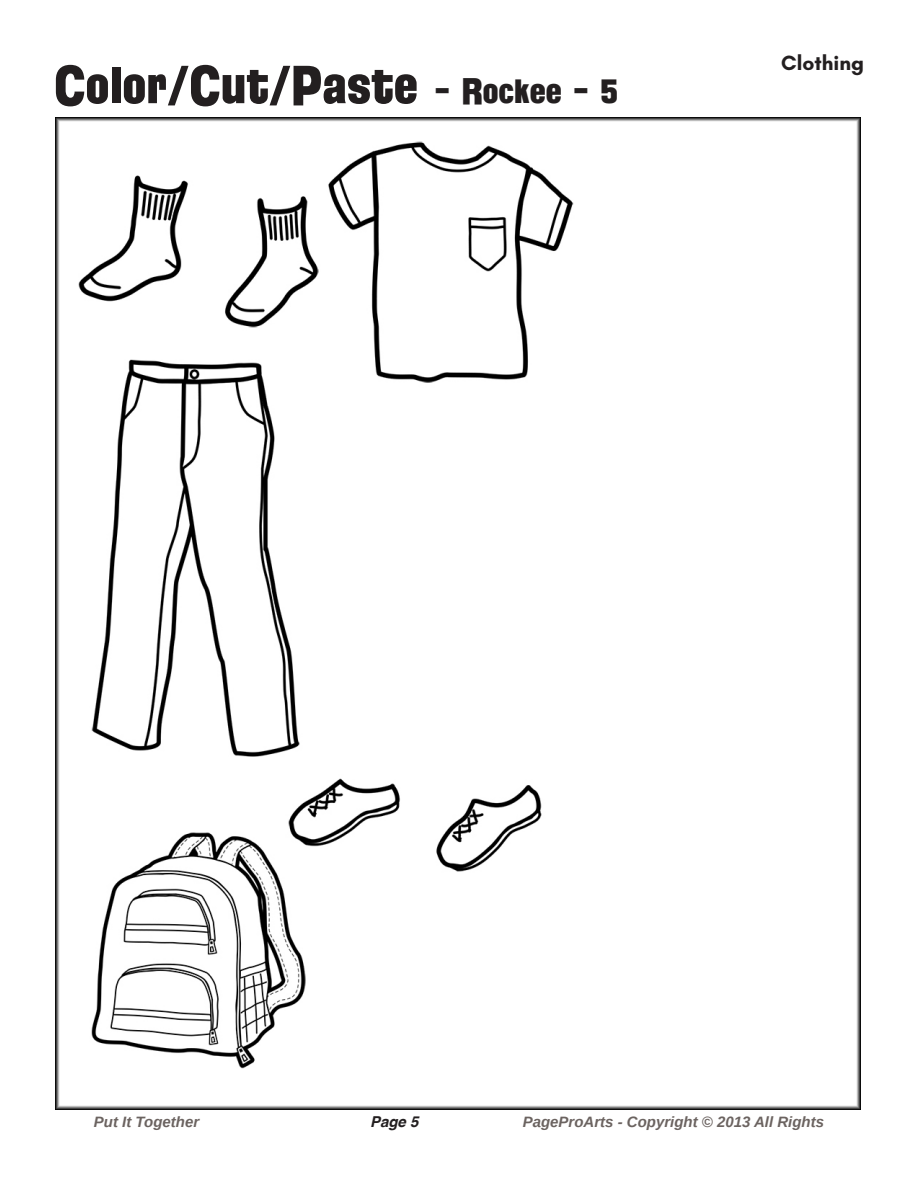
<style>
.page{position:relative;width:918px;height:1188px;background:#fff}
.page>*{position:absolute;margin:0;border:0;box-sizing:border-box;transform-origin:0 0}
.t1{font:54px "Florida Project Phase One";color:#231f20}
.t2{font:700 21px "Glacial Indifference";color:#231f20}
.t3{font:italic 700 15px "Liberation Sans";color:#6b6360}
.t4{font:italic 700 15px "Helvetica";color:#231f20}
.s1{font-size:36px}
</style>
<div class="page">
<img style="left:56px;top:117px;width:805px;height:993px">
<p class="t1" style="left:54px;top:50px;width:567px">Color/Cut/Paste <span class="s1">- Rockee - 5</span></p>
<h2 class="t2" style="left:781px;top:50px;width:84px">Clothing</h2>
<p class="t3" style="left:94px;top:1112px;width:107px">Put It Together</p>
<p class="t4" style="left:370px;top:1109px;width:50px">Page 5</p>
<p class="t3" style="left:523px;top:1112px;width:303px">PageProArts - Copyright © 2013 All Rights</p>
</div>
